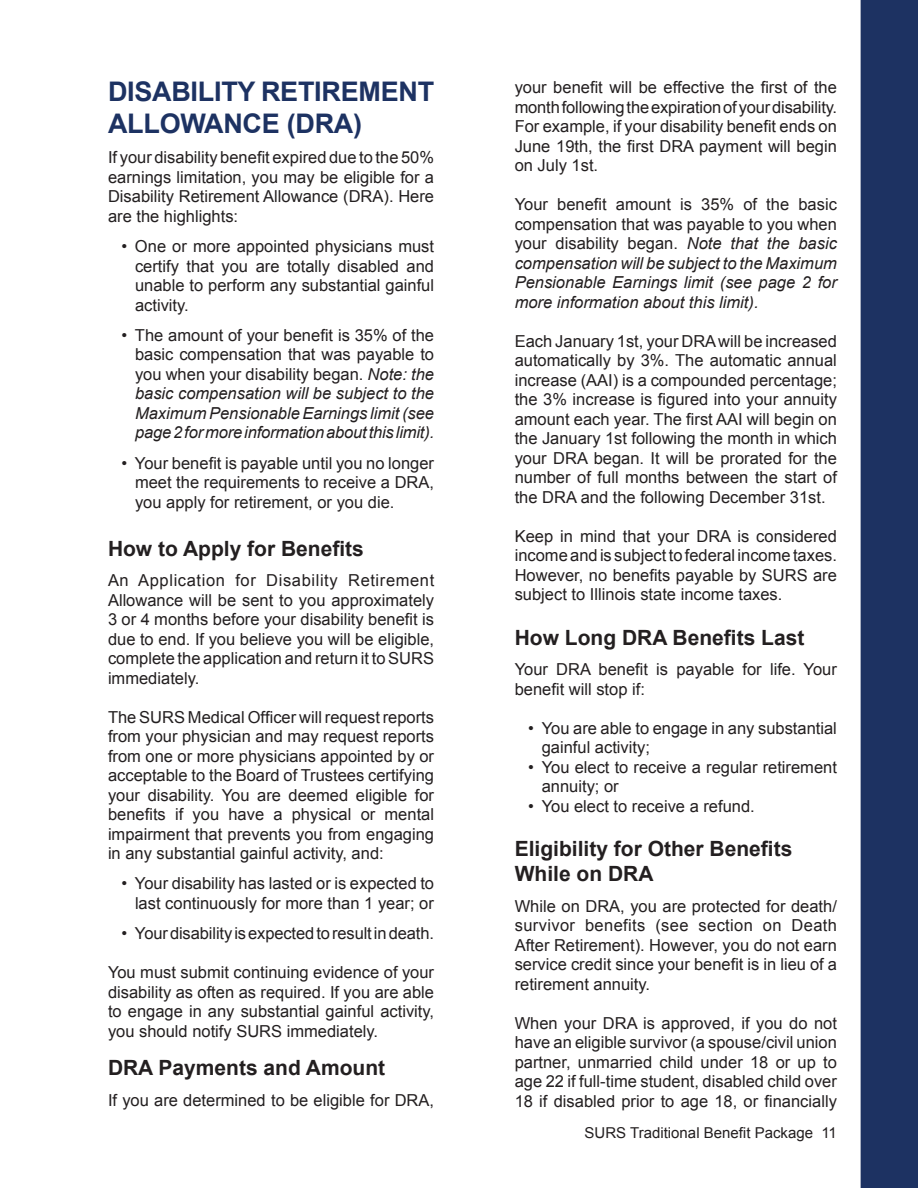
<style>
.page{position:relative;width:918px;height:1188px;background:#fff}
.page>*{position:absolute;margin:0;border:0;box-sizing:border-box;transform-origin:0 0}
.Headline{font:700 27px/32.4px "Arial";letter-spacing:-.01em;color:#1d3262}
.Subhead_1{font:700 21px "Arial";color:#231f20}
.Body_Text{font:16.5px/19.5px "Arial";color:#231f20;text-align:justify}
.Bullet{font:16.5px/19.5px "Arial";color:#231f20;text-align:justify}
.Bullet-2{font:italic 16.5px/19.5px "Arial";letter-spacing:-.01em;color:#231f20;text-align:justify}
.Body_Text-2{font:italic 16.5px/19.5px "Arial";color:#231f20;text-align:justify}
.t1{font:15px "Arial";color:#231f20}
.s1{font-style:normal}
</style>
<div class="page">
<div style="left:861px;top:0;width:57px;height:1188px;background:#1d3262"></div>
<p class="Headline" style="left:108px;top:76px;width:328px">DISABILITY RETIREMENT<br>ALLOWANCE (DRA)</p>
<p class="Body_Text" style="left:108px;top:148px;width:328px">If your disability benefit expired due to the 50% earnings limitation, you may be eligible for a Disability Retirement Allowance (DRA). Here are the highlights:</p>
<p class="Bullet" style="left:135px;top:237px;width:301px;text-indent:-14px">• One or more appointed physicians must certify that you are totally disabled and unable to perform any substantial gainful activity.</p>
<p class="Bullet-2" style="left:135px;top:326px;width:301px;text-indent:-14px"><span class="s1">• The amount of your benefit is 35% of the basic compensation that was payable to you when your disability began.</span> Note: the basic compensation will be subject to the Maximum Pensionable Earnings limit (see page 2 for more information about this limit).</p>
<p class="Bullet" style="left:135px;top:453px;width:301px;text-indent:-14px">• Your benefit is payable until you no longer meet the requirements to receive a DRA, you apply for retirement, or you die.</p>
<p class="Subhead_1" style="left:108px;top:534px;width:257px">How to Apply for Benefits</p>
<p class="Body_Text" style="left:108px;top:571px;width:328px">An Application for Disability Retirement Allowance will be sent to you approximately 3 or 4 months before your disability benefit is due to end. If you believe you will be eligible, complete the application and return it to SURS immediately.</p>
<p class="Body_Text" style="left:108px;top:707px;width:328px">The SURS Medical Officer will request reports from your physician and may request reports from one or more physicians appointed by or acceptable to the Board of Trustees certifying your disability. You are deemed eligible for benefits if you have a physical or mental impairment that prevents you from engaging in any substantial gainful activity, and:</p>
<p class="Bullet" style="left:122px;top:874px;width:314px;text-align:right">• Your disability has lasted or is expected to last continuously for more than 1 year; or</p>
<p class="Bullet" style="left:122px;top:924px;width:314px">• Your disability is expected to result in death.</p>
<p class="Body_Text" style="left:108px;top:963px;width:328px">You must submit continuing evidence of your disability as often as required. If you are able to engage in any substantial gainful activity, you should notify SURS immediately.</p>
<p class="Subhead_1" style="left:108px;top:1054px;width:279px">DRA Payments and Amount</p>
<p class="Body_Text" style="left:108px;top:1090px;width:328px">If you are determined to be eligible for DRA,</p>
<p class="Body_Text" style="left:515px;top:78px;width:324px">your benefit will be effective the first of the month following the expiration of your disability.<br>For example, if your disability benefit ends on June 19th, the first DRA payment will begin on July 1st.</p>
<p class="Body_Text-2" style="left:515px;top:195px;width:324px"><span class="s1">Your benefit amount is 35% of the basic compensation that was payable to you when your disability began.</span> Note that the basic compensation will be subject to the Maximum Pensionable Earnings limit (see page 2 for more information about this limit).</p>
<p class="Body_Text" style="left:515px;top:331px;width:324px">Each January 1st, your DRA will be increased automatically by 3%. The automatic annual increase (AAI) is a compounded percentage; the 3% increase is figured into your annuity amount each year. The first AAI will begin on the January 1st following the month in which your DRA began. It will be prorated for the number of full months between the start of the DRA and the following December 31st.</p>
<p class="Body_Text" style="left:515px;top:526px;width:324px">Keep in mind that your DRA is considered income and is subject to federal income taxes.<br>However, no benefits payable by SURS are subject to Illinois state income taxes.</p>
<p class="Subhead_1" style="left:515px;top:623px;width:291px">How Long DRA Benefits Last</p>
<p class="Body_Text" style="left:515px;top:660px;width:324px">Your DRA benefit is payable for life. Your benefit will stop if:</p>
<p class="Bullet" style="left:542px;top:718px;width:297px;text-indent:-14px">• You are able to engage in any substantial gainful activity;</p>
<p class="Bullet" style="left:542px;top:757px;width:297px;text-indent:-14px">• You elect to receive a regular retirement annuity; or</p>
<p class="Bullet" style="left:528px;top:796px;width:228px">• You elect to receive a refund.</p>
<p class="Subhead_1" style="left:515px;top:835px;width:279px">Eligibility for Other Benefits</p>
<p class="Subhead_1" style="left:515px;top:860px;width:140px">While on DRA</p>
<p class="Body_Text" style="left:515px;top:896px;width:324px">While on DRA, you are protected for death/ survivor benefits (see section on Death After Retirement). However, you do not earn service credit since your benefit is in lieu of a retirement annuity.</p>
<p class="Body_Text" style="left:515px;top:1013px;width:324px">When your DRA is approved, if you do not have an eligible survivor (a spouse/civil union partner, unmarried child under 18 or up to age 22 if full-time student, disabled child over 18 if disabled prior to age 18, or financially</p>
<p class="t1" style="left:585px;top:1123px;width:254px">SURS Traditional Benefit Package 11</p>
</div>
